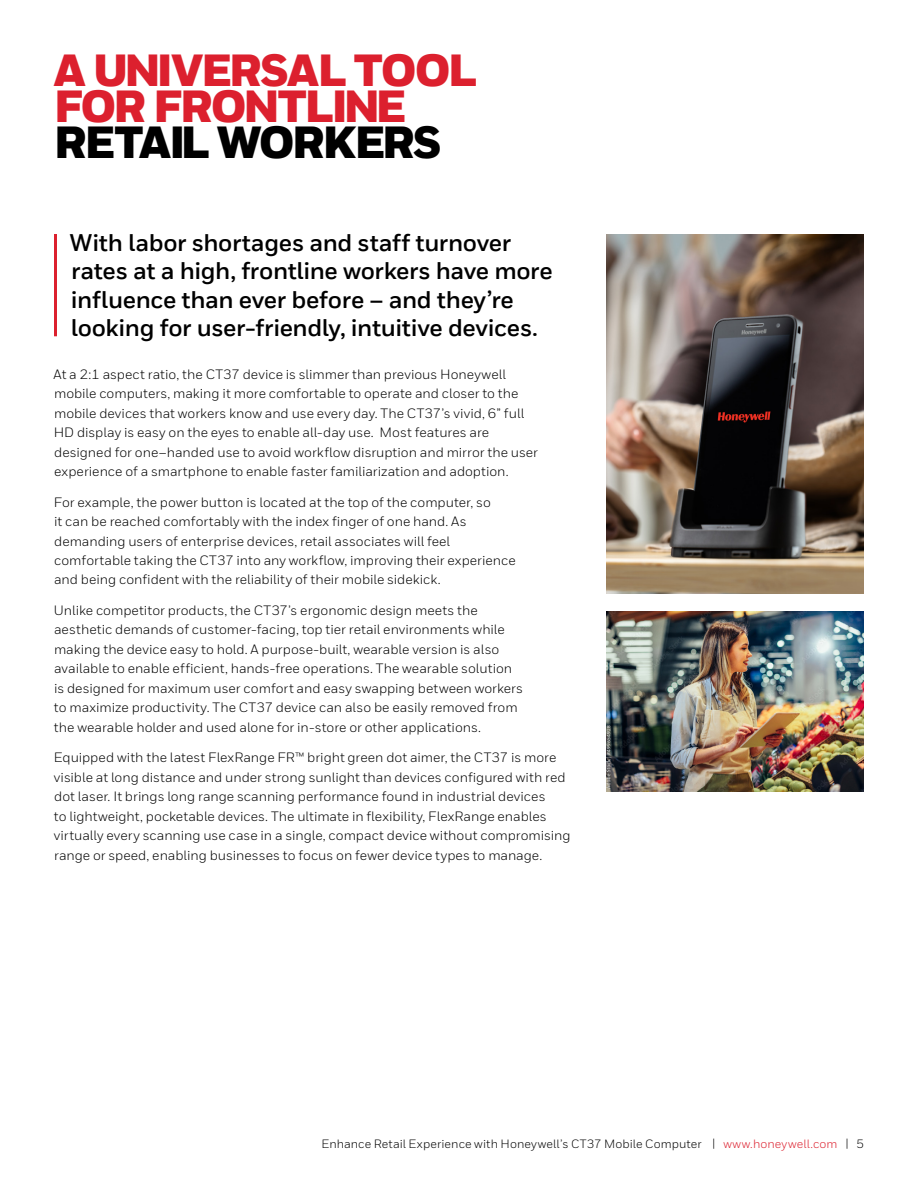
<style>
.page{position:relative;width:918px;height:1188px;background:#fff}
.page>*{position:absolute;margin:0;border:0;box-sizing:border-box;transform-origin:0 0}
.t1{font:900 45px/36px "Honeywell Sans";letter-spacing:-.05em;color:#dc202e}
.t2{font:900 45px "Honeywell Sans";letter-spacing:-.055em;color:#000}
.t3{font:700 24px/28.5px "Honeywell Sans TT";letter-spacing:-.015em;color:#000}
.t4{font:13.5px/19.5px "Honeywell Sans TT";color:#000}
.t5{font:12px "Honeywell Sans TT";letter-spacing:.01em;color:#000}
.s1{color:#dc202e}
</style>
<div class="page">
<img style="left:606px;top:234px;width:258px;height:360px">
<img style="left:606px;top:612px;width:258px;height:180px">
<hr style="left:54px;top:234px;width:3px;height:102px;background:#dc202e">
<h1 class="t1" style="left:54px;top:54px;width:425px">A UNIVERSAL TOOL<br>FOR FRONTLINE</h1>
<h1 class="t2" style="left:54px;top:114px;width:389px">RETAIL WORKERS</h1>
<h2 class="t3" style="left:70px;top:229px;width:484px">With labor shortages and staff turnover rates at a high, frontline workers have more influence than ever before – and they’re looking for user-friendly, intuitive devices.</h2>
<p class="t4" style="left:54px;top:364px;width:486px">At a 2:1 aspect ratio, the CT37 device is slimmer than previous Honeywell mobile computers, making it more comfortable to operate and closer to the mobile devices that workers know and use every day. The CT37’s vivid, 6” full HD display is easy on the eyes to enable all-day use. Most features are designed for one–handed use to avoid workflow disruption and mirror the user experience of a smartphone to enable faster familiarization and adoption.</p>
<p class="t4" style="left:54px;top:492px;width:464px">For example, the power button is located at the top of the computer, so<br>it can be reached comfortably with the index finger of one hand. As demanding users of enterprise devices, retail associates will feel comfortable taking the CT37 into any workflow, improving their experience and being confident with the reliability of their mobile sidekick.</p>
<p class="t4" style="left:54px;top:600px;width:471px">Unlike competitor products, the CT37’s ergonomic design meets the aesthetic demands of customer-facing, top tier retail environments while making the device easy to hold. A purpose-built, wearable version is also available to enable efficient, hands-free operations. The wearable solution is designed for maximum user comfort and easy swapping between workers to maximize productivity. The CT37 device can also be easily removed from the wearable holder and used alone for in-store or other applications.</p>
<p class="t4" style="left:54px;top:748px;width:518px">Equipped with the latest FlexRange FR™ bright green dot aimer, the CT37 is more visible at long distance and under strong sunlight than devices configured with red dot laser. It brings long range scanning performance found in industrial devices<br>to lightweight, pocketable devices. The ultimate in flexibility, FlexRange enables virtually every scanning use case in a single, compact device without compromising range or speed, enabling businesses to focus on fewer device types to manage.</p>
<p class="t5" style="left:321px;top:1136px;width:544px">Enhance Retail Experience with Honeywell’s CT37 Mobile Computer | <span class="s1">www.honeywell.com</span> | 5</p>
</div>
